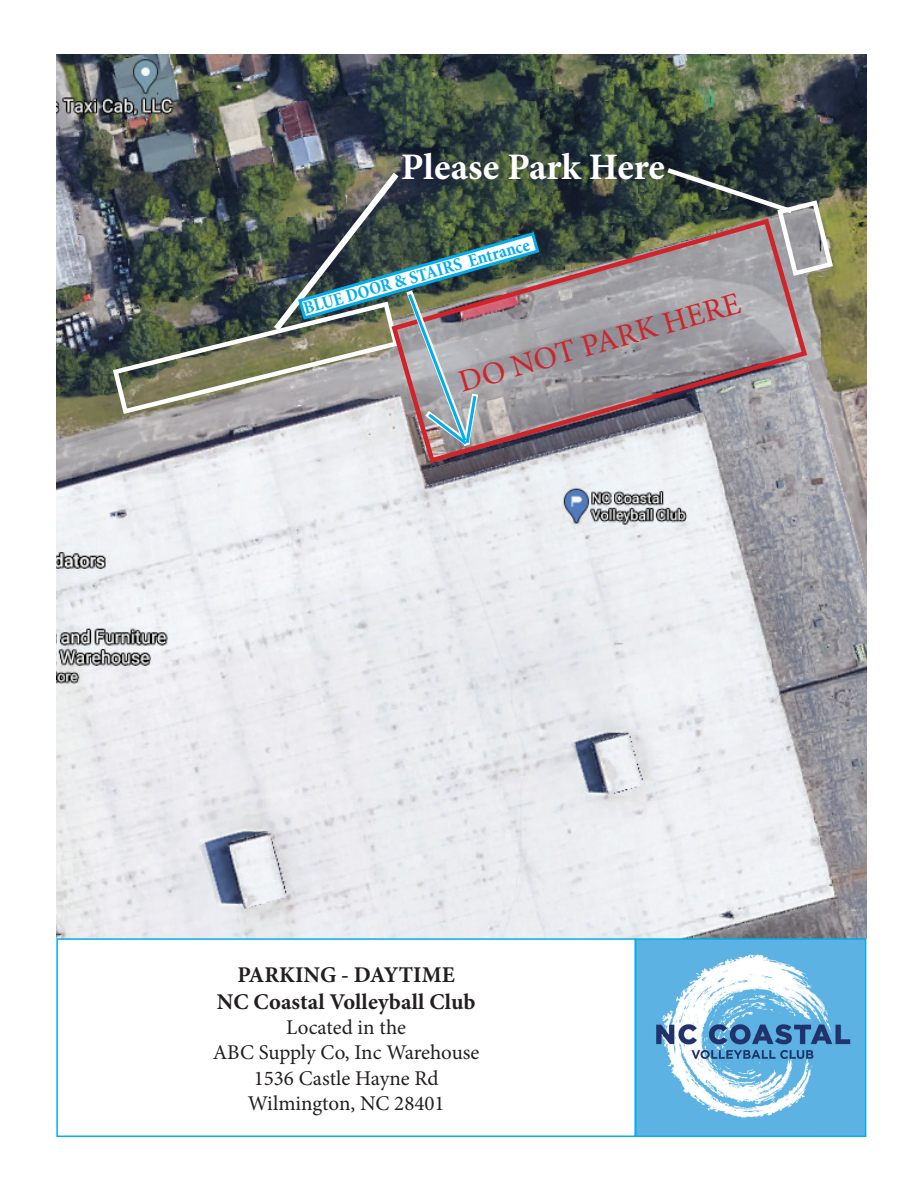
<style>
.page{position:relative;width:918px;height:1188px;background:#fff}
.page>*{position:absolute;margin:0;border:0;box-sizing:border-box;transform-origin:0 0}
.t1{font:700 37.5px "Minion Pro";letter-spacing:-.005em;color:#fff}
.t2{font:31.5px "Minion Pro";color:#d1232a}
.t3{font:700 22.5px/27px "Minion Pro";color:#231f20;text-align:center}
.t4{font:21px/25.2px "Minion Pro";color:#231f20;text-align:center}
.t5{font:700 condensed 18px "Minion Pro";color:#00aeef}
</style>
<div class="page">
<img style="left:56px;top:54px;width:810px;height:884px">
<svg style="left:662px;top:165px;width:174px;height:114px"></svg>
<svg style="left:389px;top:216px;width:421px;height:250px"></svg>
<img style="left:110px;top:166px;width:431px;height:287px">
<div style="left:56px;top:938px;width:580px;height:199px;border:2px solid #00aeef"></div>
<img style="left:638px;top:941px;width:225px;height:193px">
<div style="left:635px;top:938px;width:231px;height:199px;border:2px solid #00aeef"></div>
<h1 class="t1" style="left:401px;top:140px;width:265px">Please Park Here</h1>
<p class="t5" style="left:300px;top:297px;width:236px;rotate:-16deg">BLUE DOOR &amp; STAIRS Entrance</p>
<h2 class="t2" style="left:454px;top:362px;width:293px;rotate:-16deg">DO NOT PARK HERE</h2>
<p class="t3" style="left:217px;top:961px;width:260px">PARKING - DAYTIME<br>NC Coastal Volleyball Club</p>
<p class="t4" style="left:213px;top:1015px;width:268px">Located in the<br>ABC Supply Co, Inc Warehouse<br>1536 Castle Hayne Rd<br>Wilmington, NC 28401</p>
</div>
